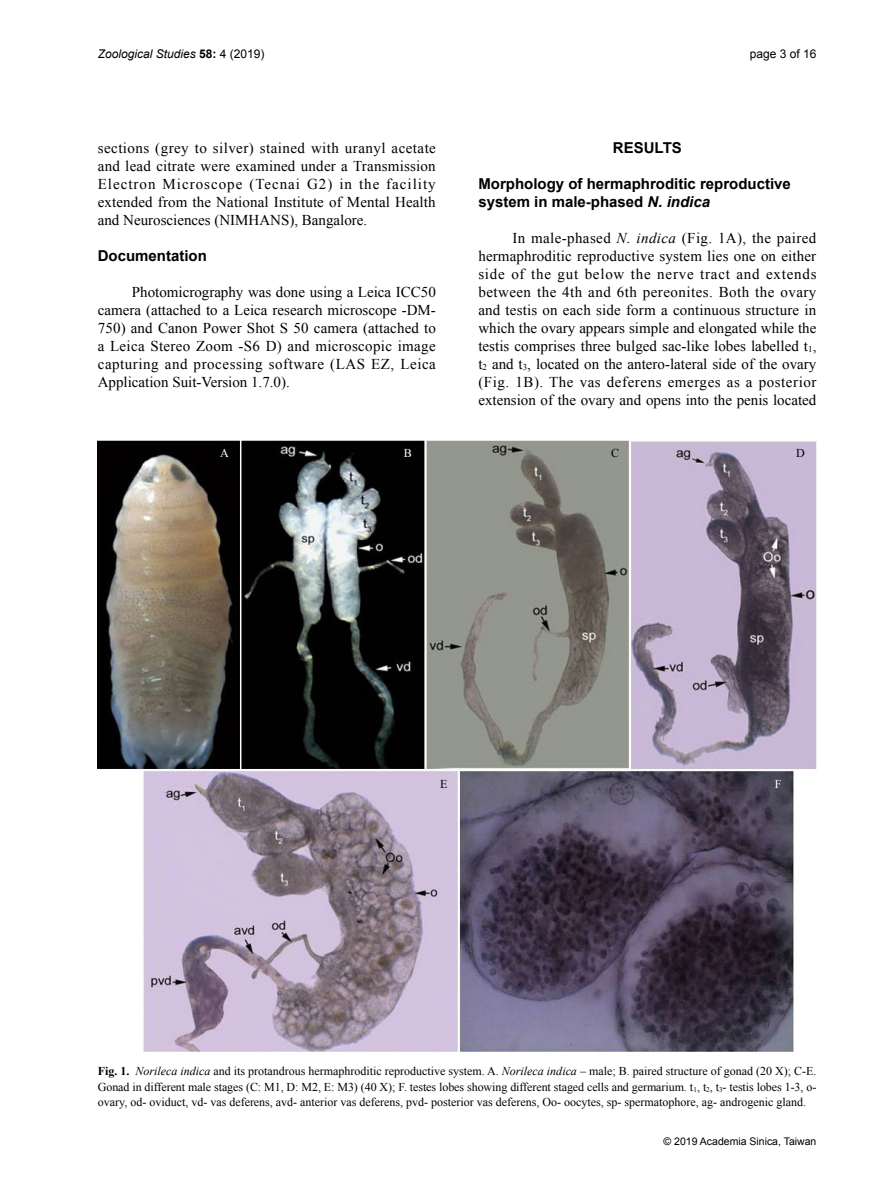
<style>
.page{position:relative;width:893px;height:1191px;background:#fff}
.page>*{position:absolute;margin:0;border:0;box-sizing:border-box;transform-origin:0 0}
.t1{font:15px/18px "Times New Roman";color:#000;text-align:justify}
.t2{font:700 15px/18px "Arial";color:#000}
.t3{font:12px/15.8px "Times New Roman";color:#000;text-align:justify}
.t4{font:italic 12px "Arial";color:#000}
.t5{font:12px "Arial";color:#000}
.t6{font:12px "Times New Roman";color:#fff}
.t7{font:10.5px "Arial";color:#000}
.s1{font-weight:700;font-style:normal}
.s2{font-style:normal}
.s3{font-style:italic}
.s4{font-size:9px}
.s5{font-weight:700}
.s6{font-size:7.2px}
</style>
<div class="page">
<img style="left:98px;top:440px;width:718px;height:611px">
<p class="t4" style="left:98px;top:46px;width:168px">Zoological Studies <span class="s1">58:</span> <span class="s2">4 (2019)</span></p>
<p class="t5" style="left:750px;top:46px;width:68px">page 3 of 16</p>
<p class="t1" style="left:98px;top:139px;width:340px">sections (grey to silver) stained with uranyl acetate and lead citrate were examined under a Transmission Electron Microscope (Tecnai G2) in the facility extended from the National Institute of Mental Health and Neurosciences (NIMHANS), Bangalore.</p>
<p class="t2" style="left:98px;top:247px;width:111px">Documentation</p>
<p class="t1" style="left:98px;top:282px;width:340px;text-indent:34px">Photomicrography was done using a Leica ICC50 camera (attached to a Leica research microscope -DM-750) and Canon Power Shot S 50 camera (attached to a Leica Stereo Zoom -S6 D) and microscopic image capturing and processing software (LAS EZ, Leica Application Suit-Version 1.7.0).</p>
<p class="t2" style="left:613px;top:139px;width:70px">RESULTS</p>
<p class="t2" style="left:478px;top:175px;width:314px">Morphology of hermaphroditic reproductive system in male-phased <span class="s3">N. indica</span></p>
<p class="t1" style="left:478px;top:228px;width:340px;text-indent:34px">In male-phased <span class="s3">N. indica</span> (Fig. 1A), the paired hermaphroditic reproductive system lies one on either side of the gut below the nerve tract and extends between the 4th and 6th pereonites. Both the ovary and testis on each side form a continuous structure in which the ovary appears simple and elongated while the testis comprises three bulged sac-like lobes labelled t<span class="s4">1</span>, t<span class="s4">2</span> and t<span class="s4">3</span>, located on the antero-lateral side of the ovary (Fig. 1B). The vas deferens emerges as a posterior extension of the ovary and opens into the penis located</p>
<p class="t6" style="left:220px;top:445px;width:10px">A</p>
<p class="t6" style="left:404px;top:445px;width:10px">B</p>
<p class="t3" style="left:611px;top:445px;width:10px">C</p>
<p class="t3" style="left:796px;top:445px;width:10px">D</p>
<p class="t3" style="left:440px;top:776px;width:9px">E</p>
<p class="t6" style="left:775px;top:776px;width:8px">F</p>
<p class="t3" style="left:98px;top:1062px;width:720px"><span class="s5">Fig. 1.</span> <span class="s3">Norileca indica</span> and its protandrous hermaphroditic reproductive system. A. <span class="s3">Norileca indica</span> – male; B. paired structure of gonad (20 X); C-E.<br>Gonad in different male stages (C: M1, D: M2, E: M3) (40 X); F. testes lobes showing different staged cells and germarium. t<span class="s6">1</span>, t<span class="s6">2</span>, t<span class="s6">3</span>- testis lobes 1-3, o&shy;ovary, od- oviduct, vd- vas deferens, avd- anterior vas deferens, pvd- posterior vas deferens, Oo- oocytes, sp- spermatophore, ag- androgenic gland.</p>
<p class="t7" style="left:663px;top:1134px;width:154px">© 2019 Academia Sinica, Taiwan</p>
</div>
